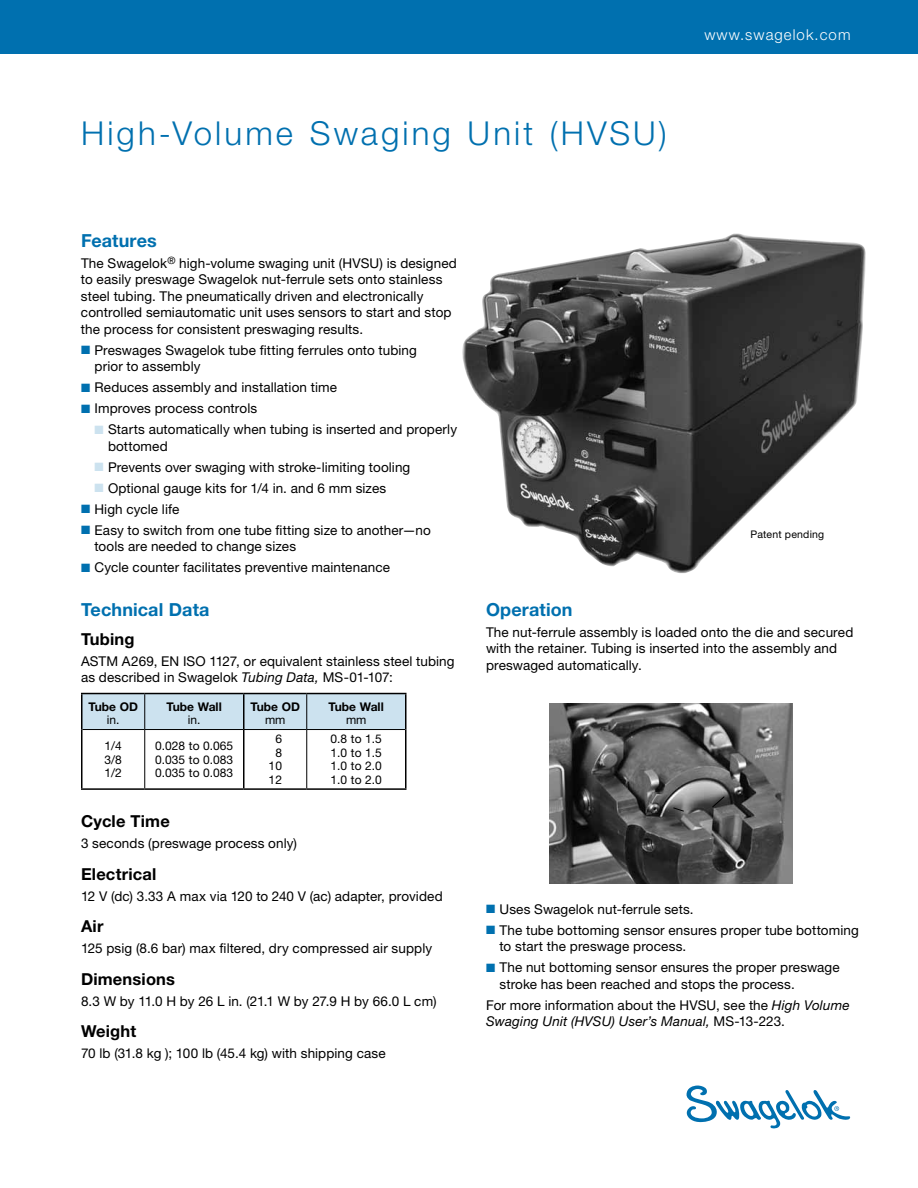
<style>
.page{position:relative;width:918px;height:1188px;background:#fff}
.page>*{position:absolute;margin:0;border:0;box-sizing:border-box;transform-origin:0 0}
.t1{font:300 33px "Helvetica Neue LT Std";letter-spacing:.095em;color:#0070af}
.t2{font:700 18px "Helvetica Neue LT Std";letter-spacing:.005em;color:#0070af}
.t3{font:700 16.5px "Helvetica Neue LT Std";letter-spacing:.01em;color:#000}
.t4{font:300 15px "Helvetica Neue LT Std";letter-spacing:.07em;color:#fff}
.t5{font:13.5px/16.5px "Helvetica Neue LT Std";letter-spacing:.01em;color:#000}
.t6{font:12px/13.5px "Helvetica Neue LT Std";color:#000;text-align:justify}
.t7{font:700 12px "Helvetica Neue LT Std";color:#000}
.t8{font:10.5px "Helvetica Neue LT Std";letter-spacing:.015em;color:#000}
.s1{color:#0070af}
.s2{color:#cce2ef}
.s3{font-style:italic}
</style>
<div class="page">
<svg style="left:687px;top:1086px;width:163px;height:42px"></svg>
<div style="left:0;top:0;width:918px;height:54px;background:#0070af"></div>
<div style="left:82px;top:694px;width:323px;height:35px;background:#cce2ef"></div>
<hr style="left:144px;top:694px;width:1px;height:35px;background:#000">
<hr style="left:306px;top:694px;width:1px;height:35px;background:#000">
<hr style="left:243px;top:694px;width:1px;height:35px;background:#000">
<hr style="left:82px;top:729px;width:63px;height:1px;background:#000">
<hr style="left:145px;top:729px;width:99px;height:1px;background:#000">
<hr style="left:144px;top:730px;width:1px;height:58px;background:#000">
<hr style="left:244px;top:729px;width:63px;height:1px;background:#000">
<hr style="left:243px;top:730px;width:1px;height:58px;background:#000">
<hr style="left:307px;top:729px;width:98px;height:1px;background:#000">
<hr style="left:306px;top:730px;width:1px;height:58px;background:#000">
<hr style="left:81px;top:693px;width:64px;height:1px;background:#000">
<hr style="left:81px;top:694px;width:1px;height:36px;background:#000">
<hr style="left:145px;top:693px;width:99px;height:1px;background:#000">
<hr style="left:244px;top:693px;width:63px;height:1px;background:#000">
<hr style="left:307px;top:693px;width:99px;height:1px;background:#000">
<hr style="left:405px;top:694px;width:1px;height:36px;background:#000">
<hr style="left:81px;top:730px;width:1px;height:58px;background:#000">
<hr style="left:405px;top:730px;width:1px;height:58px;background:#000">
<hr style="left:81px;top:788px;width:64px;height:2px;background:#000">
<hr style="left:145px;top:788px;width:99px;height:2px;background:#000">
<hr style="left:244px;top:788px;width:63px;height:2px;background:#000">
<hr style="left:307px;top:788px;width:99px;height:2px;background:#000">
<img style="left:462px;top:234px;width:404px;height:339px">
<img style="left:550px;top:704px;width:243px;height:180px">
<svg style="left:711px;top:796px;width:14px;height:12px"></svg>
<svg style="left:672px;top:807px;width:13px;height:5px"></svg>
<h1 class="t1" style="left:81px;top:113px;width:587px">High-Volume Swaging Unit (HVSU)</h1>
<h2 class="t2" style="left:81px;top:229px;width:77px">Features</h2>
<p class="t5" style="left:81px;top:255px;width:377px">The Swagelok<sup>®</sup> high-volume swaging unit (HVSU) is designed to easily preswage Swagelok nut-ferrule sets onto stainless steel tubing. The pneumatically driven and electronically controlled semiautomatic unit uses sensors to start and stop the process for consistent preswaging results.</p>
<p class="t5" style="left:94px;top:342px;width:324px;text-indent:-14px"><span class="s1">■</span> Preswages Swagelok tube fitting ferrules onto tubing prior to assembly</p>
<p class="t5" style="left:81px;top:379px;width:258px"><span class="s1">■</span> Reduces assembly and installation time</p>
<p class="t5" style="left:81px;top:400px;width:178px"><span class="s1">■</span> Improves process controls</p>
<p class="t5" style="left:108px;top:421px;width:351px;text-indent:-14px"><span class="s2">■</span> Starts automatically when tubing is inserted and properly bottomed</p>
<p class="t5" style="left:94px;top:459px;width:317px"><span class="s2">■</span> Prevents over swaging with stroke-limiting tooling</p>
<p class="t5" style="left:94px;top:480px;width:293px"><span class="s2">■</span> Optional gauge kits for 1/4 in. and 6 mm sizes</p>
<p class="t5" style="left:81px;top:501px;width:100px"><span class="s1">■</span> High cycle life</p>
<p class="t5" style="left:94px;top:522px;width:338px;text-indent:-14px"><span class="s1">■</span> Easy to switch from one tube fitting size to another—no tools are needed to change sizes</p>
<p class="t5" style="left:81px;top:559px;width:311px"><span class="s1">■</span> Cycle counter facilitates preventive maintenance</p>
<p class="t4" style="left:704px;top:26px;width:148px">www.swagelok.com</p>
<p class="t8" style="left:751px;top:529px;width:75px">Patent pending</p>
<h2 class="t2" style="left:81px;top:598px;width:130px">Technical Data</h2>
<h2 class="t2" style="left:486px;top:598px;width:88px">Operation</h2>
<p class="t5" style="left:486px;top:624px;width:369px">The nut-ferrule assembly is loaded onto the die and secured with the retainer. Tubing is inserted into the assembly and preswaged automatically.</p>
<p class="t3" style="left:81px;top:629px;width:55px">Tubing</p>
<p class="t5" style="left:81px;top:653px;width:375px">ASTM A269, EN ISO 1127, or equivalent stainless steel tubing as described in Swagelok <span class="s3">Tubing Data,</span> MS-01-107:</p>
<p class="t7" style="left:89px;top:699px;width:51px">Tube OD</p>
<p class="t6" style="left:107px;top:713px;width:14px">in.</p>
<p class="t7" style="left:251px;top:699px;width:51px">Tube OD</p>
<p class="t6" style="left:265px;top:713px;width:22px">mm</p>
<p class="t7" style="left:167px;top:699px;width:57px">Tube Wall</p>
<p class="t6" style="left:188px;top:713px;width:14px">in.</p>
<p class="t7" style="left:329px;top:699px;width:57px">Tube Wall</p>
<p class="t6" style="left:346px;top:713px;width:22px">mm</p>
<p class="t6" style="left:105px;top:739px;width:19px">1/4<br>3/8<br>1/2</p>
<p class="t6" style="left:155px;top:739px;width:80px">0.028 to 0.065<br>0.035 to 0.083<br>0.035 to 0.083</p>
<p class="t6" style="left:269px;top:732px;width:15px;text-align:center">6<br>8<br>10<br>12</p>
<p class="t6" style="left:331px;top:732px;width:53px">0.8 to 1.5<br>1.0 to 1.5<br>1.0 to 2.0<br>1.0 to 2.0</p>
<p class="t3" style="left:81px;top:811px;width:90px">Cycle Time</p>
<p class="t5" style="left:81px;top:835px;width:218px">3 seconds (preswage process only)</p>
<p class="t3" style="left:81px;top:864px;width:77px">Electrical</p>
<p class="t5" style="left:81px;top:888px;width:363px">12 V (dc) 3.33 A max via 120 to 240 V (ac) adapter, provided</p>
<p class="t3" style="left:81px;top:916px;width:24px">Air</p>
<p class="t5" style="left:81px;top:940px;width:353px">125 psig (8.6 bar) max filtered, dry compressed air supply</p>
<p class="t3" style="left:81px;top:969px;width:96px">Dimensions</p>
<p class="t5" style="left:81px;top:993px;width:357px">8.3 W by 11.0 H by 26 L in. (21.1 W by 27.9 H by 66.0 L cm)</p>
<p class="t3" style="left:81px;top:1021px;width:57px">Weight</p>
<p class="t5" style="left:81px;top:1045px;width:306px">70 lb (31.8 kg ); 100 lb (45.4 kg) with shipping case</p>
<p class="t5" style="left:486px;top:901px;width:209px"><span class="s1">■</span> Uses Swagelok nut-ferrule sets.</p>
<p class="t5" style="left:500px;top:922px;width:361px;text-indent:-14px"><span class="s1">■</span> The tube bottoming sensor ensures proper tube bottoming to start the preswage process.</p>
<p class="t5" style="left:500px;top:959px;width:342px;text-indent:-14px"><span class="s1">■</span> The nut bottoming sensor ensures the proper preswage stroke has been reached and stops the process.</p>
<p class="t5" style="left:486px;top:997px;width:365px">For more information about the HVSU, see the <span class="s3">High Volume<br>Swaging Unit (HVSU) User’s Manual,</span> MS-13-223.</p>
</div>
